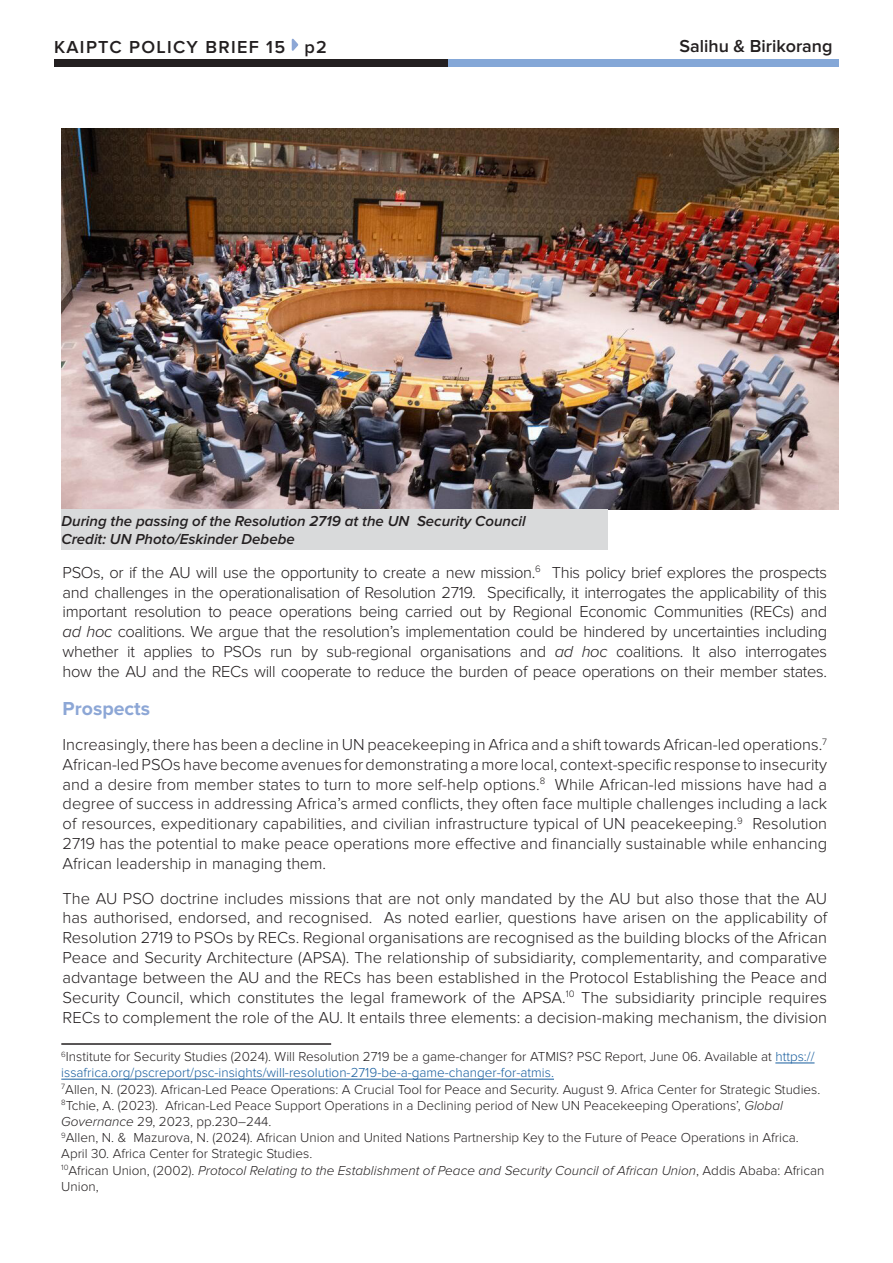
<style>
.page{position:relative;width:893px;height:1263px;background:#fff}
.page>*{position:absolute;margin:0;border:0;box-sizing:border-box;transform-origin:0 0}
.t1{font:700 19.5px "Proxima Nova";color:#8da7d6}
.t2{font:600 18px "Proxima Nova";letter-spacing:.075em;color:#231f20}
.t3{font:600 18px "Proxima Nova";color:#231f20}
.t4{font:300 16.5px/19.8px "Proxima Nova";color:#231f20;text-align:justify}
.t5{font:italic 600 15px "Proxima Nova";color:#231f20}
.t6{font:300 13.5px/16.2px "Proxima Nova";color:#231f20}
.t7{font:italic 300 13.5px/16.2px "Proxima Nova";color:#231f20}
.s1{font-style:italic}
.s2{color:#175d9e}
.s3{font-style:normal}
</style>
<div class="page">
<div style="left:445px;top:59px;width:394px;height:7px;background:#84a7d7"></div>
<div style="left:54px;top:59px;width:394px;height:7px;background:#231f20"></div>
<svg style="left:292px;top:39px;width:6px;height:12px"></svg>
<hr style="left:775px;top:1063px;width:39px;height:1px;background:#175d9e">
<hr style="left:61px;top:1079px;width:493px;height:1px;background:#175d9e">
<hr style="left:61px;top:1043px;width:270px;height:2px;background:#231f20">
<img style="left:61px;top:128px;width:778px;height:381px">
<div style="left:61px;top:510px;width:547px;height:40px;background:#d9dadb"></div>
<p class="t2" style="left:54px;top:37px;width:274px">KAIPTC POLICY BRIEF 15 p2</p>
<p class="t3" style="left:679px;top:35px;width:155px">Salihu &amp; Birikorang</p>
<p class="t5" style="left:62px;top:512px;width:466px">During the passing of the Resolution 2719 at the UN Security Council</p>
<p class="t5" style="left:62px;top:530px;width:235px">Credit: UN Photo/Eskinder Debebe</p>
<p class="t4" style="left:63px;top:563px;width:766px">PSOs, or if the AU will use the opportunity to create a new mission.<sup>6</sup> This policy brief explores the prospects and challenges in the operationalisation of Resolution 2719. Specifically, it interrogates the applicability of this important resolution to peace operations being carried out by Regional Economic Communities (RECs) and <span class="s1">ad hoc</span> coalitions. We argue that the resolution’s implementation could be hindered by uncertainties including whether it applies to PSOs run by sub-regional organisations and <span class="s1">ad hoc</span> coalitions. It also interrogates how the AU and the RECs will cooperate to reduce the burden of peace operations on their member states.</p>
<p class="t1" style="left:63px;top:700px;width:89px">Prospects</p>
<p class="t4" style="left:63px;top:735px;width:766px">Increasingly, there has been a decline in UN peacekeeping in Africa and a shift towards African-led operations.<sup>7<br></sup>African-led PSOs have become avenues for demonstrating a more local, context-specific response to insecurity and a desire from member states to turn to more self-help options.<sup>8</sup> While African-led missions have had a degree of success in addressing Africa’s armed conflicts, they often face multiple challenges including a lack of resources, expeditionary capabilities, and civilian infrastructure typical of UN peacekeeping.<sup>9</sup> Resolution 2719 has the potential to make peace operations more effective and financially sustainable while enhancing African leadership in managing them.</p>
<p class="t4" style="left:63px;top:888px;width:766px">The AU PSO doctrine includes missions that are not only mandated by the AU but also those that the AU has authorised, endorsed, and recognised. As noted earlier, questions have arisen on the applicability of Resolution 2719 to PSOs by RECs. Regional organisations are recognised as the building blocks of the African Peace and Security Architecture (APSA). The relationship of subsidiarity, complementarity, and comparative advantage between the AU and the RECs has been established in the Protocol Establishing the Peace and Security Council, which constitutes the legal framework of the APSA.<sup>10</sup> The subsidiarity principle requires RECs to complement the role of the AU. It entails three elements: a decision-making mechanism, the division</p>
<p class="t6" style="left:61px;top:1049px;width:755px"><sup>6</sup>Institute for Security Studies (2024). Will Resolution 2719 be a game-changer for ATMIS? PSC Report, June 06. Available at <span class="s2">https:// issafrica.org/pscreport/psc-insights/will-resolution-2719-be-a-game-changer-for-atmis.</span></p>
<p class="t6" style="left:61px;top:1081px;width:761px"><sup>7</sup>Allen, N. (2023). African-Led Peace Operations: A Crucial Tool for Peace and Security. August 9. Africa Center for Strategic Studies.</p>
<p class="t6" style="left:61px;top:1097px;width:723px"><sup>8</sup>Tchie, A. (2023). African-Led Peace Support Operations in a Declining period of New UN Peacekeeping Operations’, <span class="s1">Global<br>Governance</span> 29, 2023, pp.230–244.</p>
<p class="t6" style="left:61px;top:1130px;width:739px"><sup>9</sup>Allen, N. &amp; Mazurova, N. (2024). African Union and United Nations Partnership Key to the Future of Peace Operations in Africa.<br>April 30. Africa Center for Strategic Studies.</p>
<p class="t7" style="left:61px;top:1162px;width:765px"><sup>10</sup><span class="s3">African Union, (2002).</span> Protocol Relating to the Establishment of Peace and Security Council of African Union<span class="s3">, Addis Ababa: African<br>Union,</span></p>
</div>
